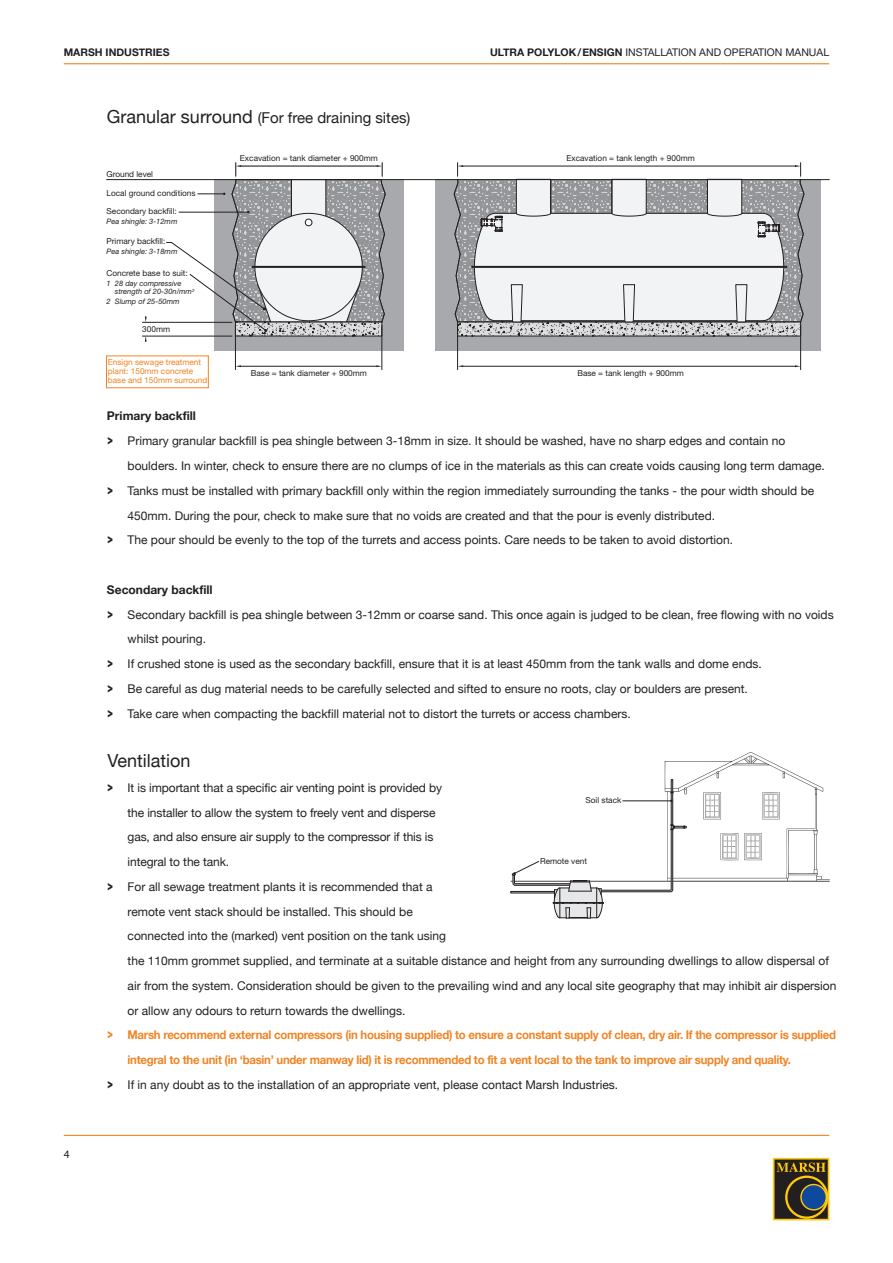
<style>
.page{position:relative;width:893px;height:1263px;background:#fff}
.page>*{position:absolute;margin:0;border:0;box-sizing:border-box;transform-origin:0 0}
.t1{font:18px "Helvetica Neue";color:#231f20}
.t2{font:15px "Helvetica Neue";color:#231f20}
.t3{font:12px "Helvetica Neue";color:#231f20}
.t4{font:700 12px "Helvetica Neue";letter-spacing:-.025em;color:#f18424;scale:.95 1}
.t5{font:700 12px "Helvetica Neue";color:#231f20}
.t6{font:11.25px "Myriad Pro";color:#231f20}
.t7{font:10.5px "Helvetica Neue";color:#231f20}
.t8{font:700 10.5px "Helvetica Neue";color:#231f20}
.t9{font:8.25px "Helvetica Neue";color:#231f20}
.t10{font:8.25px/9px "Helvetica Neue";color:#f18424}
.t11{font:italic 7.5px/8.2px "Helvetica Neue";color:#231f20}
.s1{font-weight:700}
.s2{font-size:18px}
.s3{font-family:"Arial";font-weight:900}
</style>
<div class="page">
<hr style="left:64px;top:63px;width:765px;height:1px;background:#f18424">
<hr style="left:64px;top:1135px;width:765px;height:1px;background:#f18424">
<svg style="left:773px;top:1158px;width:56px;height:62px;background:#595029"></svg>
<div style="left:214px;top:180px;width:190px;height:171px;background:#a8a9ad"></div>
<div style="left:436px;top:180px;width:385px;height:171px;background:#a8a9ad"></div>
<hr style="left:107px;top:179px;width:722px;height:1px;background:#231f20">
<hr style="left:382px;top:325px;width:1px;height:45px;background:#231f20">
<hr style="left:235px;top:325px;width:1px;height:45px;background:#231f20">
<hr style="left:241px;top:366px;width:135px;height:1px;background:#231f20">
<hr style="left:457px;top:325px;width:1px;height:45px;background:#231f20">
<hr style="left:800px;top:325px;width:1px;height:45px;background:#231f20">
<hr style="left:463px;top:366px;width:332px;height:1px;background:#231f20">
<svg style="left:457px;top:163px;width:344px;height:174px;background:#d0d1d2"></svg>
<hr style="left:142px;top:322px;width:90px;height:1px;background:#231f20">
<hr style="left:142px;top:336px;width:90px;height:1px;background:#231f20">
<svg style="left:166px;top:163px;width:219px;height:174px"></svg>
<div style="left:510px;top:891px;width:45px;height:2px;border:1px solid #231f20"></div>
<svg style="left:511px;top:752px;width:318px;height:167px"></svg>
<p class="t8" style="left:64px;top:46px;width:107px">MARSH INDUSTRIES</p>
<p class="t7" style="left:490px;top:46px;width:341px"><span class="s1">ULTRA POLYLOK/ENSIGN</span> INSTALLATION AND OPERATION MANUAL</p>
<p class="t2" style="left:107px;top:109px;width:305px"><span class="s2">Granular surround</span> (For free draining sites)</p>
<p class="t9" style="left:107px;top:168px;width:48px">Ground level</p>
<p class="t9" style="left:107px;top:205px;width:72px">Secondary backfill:</p>
<p class="t11" style="left:107px;top:218px;width:72px">Pea shingle: 3-12mm</p>
<p class="t9" style="left:107px;top:235px;width:60px">Primary backfill:</p>
<p class="t11" style="left:107px;top:248px;width:72px">Pea shingle: 3-18mm</p>
<p class="t9" style="left:107px;top:267px;width:83px">Concrete base to suit:</p>
<p class="t11" style="left:115px;top:280px;width:81px;text-indent:-8px">1 28 day compressive strength of 20-30n/mm<sup>2</sup></p>
<p class="t11" style="left:107px;top:298px;width:74px">2 Slump of 25-50mm</p>
<p class="t9" style="left:142px;top:323px;width:29px">300mm</p>
<p class="t9" style="left:107px;top:188px;width:91px">Local ground conditions</p>
<p class="t10" style="left:108px;top:358px;width:101px">Ensign sewage treatment plant: 150mm concrete base and 150mm surround</p>
<p class="t9" style="left:240px;top:152px;width:139px">Excavation = tank diameter + 900mm</p>
<p class="t9" style="left:566px;top:152px;width:130px">Excavation = tank length + 900mm</p>
<p class="t9" style="left:251px;top:367px;width:118px">Base = tank diameter + 900mm</p>
<p class="t9" style="left:577px;top:367px;width:108px">Base = tank length + 900mm</p>
<p class="t6" style="left:64px;top:1149px;width:7px">4</p>
<p class="t5" style="left:107px;top:409px;width:91px">Primary backfill</p>
<p class="t3" style="left:107px;top:434px;width:680px"><span class="s3">&gt;</span> Primary granular backfill is pea shingle between 3-18mm in size. It should be washed, have no sharp edges and contain no</p>
<p class="t3" style="left:128px;top:459px;width:699px">boulders. In winter, check to ensure there are no clumps of ice in the materials as this can create voids causing long term damage.</p>
<p class="t3" style="left:107px;top:483px;width:708px"><span class="s3">&gt;</span> Tanks must be installed with primary backfill only within the region immediately surrounding the tanks - the pour width should be</p>
<p class="t3" style="left:128px;top:508px;width:589px">450mm. During the pour, check to make sure that no voids are created and that the pour is evenly distributed.</p>
<p class="t3" style="left:107px;top:533px;width:627px"><span class="s3">&gt;</span> The pour should be evenly to the top of the turrets and access points. Care needs to be taken to avoid distortion.</p>
<p class="t5" style="left:107px;top:582px;width:107px">Secondary backfill</p>
<p class="t3" style="left:107px;top:607px;width:728px"><span class="s3">&gt;</span> Secondary backfill is pea shingle between 3-12mm or coarse sand. This once again is judged to be clean, free flowing with no voids</p>
<p class="t3" style="left:128px;top:632px;width:80px">whilst pouring.</p>
<p class="t3" style="left:107px;top:657px;width:656px"><span class="s3">&gt;</span> If crushed stone is used as the secondary backfill, ensure that it is at least 450mm from the tank walls and dome ends.</p>
<p class="t3" style="left:107px;top:681px;width:642px"><span class="s3">&gt;</span> Be careful as dug material needs to be carefully selected and sifted to ensure no roots, clay or boulders are present.</p>
<p class="t3" style="left:107px;top:706px;width:525px"><span class="s3">&gt;</span> Take care when compacting the backfill material not to distort the turrets or access chambers.</p>
<h1 class="t1" style="left:107px;top:750px;width:85px">Ventilation</h1>
<p class="t3" style="left:107px;top:780px;width:336px"><span class="s3">&gt;</span> It is important that a specific air venting point is provided by</p>
<p class="t3" style="left:128px;top:805px;width:310px">the installer to allow the system to freely vent and disperse</p>
<p class="t3" style="left:128px;top:830px;width:307px">gas, and also ensure air supply to the compressor if this is</p>
<p class="t3" style="left:128px;top:855px;width:103px">integral to the tank.</p>
<p class="t3" style="left:107px;top:879px;width:327px"><span class="s3">&gt;</span> For all sewage treatment plants it is recommended that a</p>
<p class="t3" style="left:128px;top:904px;width:287px">remote vent stack should be installed. This should be</p>
<p class="t3" style="left:128px;top:929px;width:320px">connected into the (marked) vent position on the tank using</p>
<p class="t3" style="left:128px;top:954px;width:703px">the 110mm grommet supplied, and terminate at a suitable distance and height from any surrounding dwellings to allow dispersal of</p>
<p class="t3" style="left:128px;top:978px;width:710px">air from the system. Consideration should be given to the prevailing wind and any local site geography that may inhibit air dispersion</p>
<p class="t3" style="left:128px;top:1003px;width:279px">or allow any odours to return towards the dwellings.</p>
<p class="t4" style="left:107px;top:1027px;width:768px"><span class="s3">&gt;</span> Marsh recommend external compressors (in housing supplied) to ensure a constant supply of clean, dry air. If the compressor is supplied</p>
<p class="t4" style="left:128px;top:1052px;width:700px">integral to the unit (in ‘basin’ under manway lid) it is recommended to fit a vent local to the tank to improve air supply and quality.</p>
<p class="t3" style="left:107px;top:1077px;width:512px"><span class="s3">&gt;</span> If in any doubt as to the installation of an appropriate vent, please contact Marsh Industries.</p>
<p class="t9" style="left:586px;top:794px;width:37px">Soil stack</p>
<p class="t9" style="left:540px;top:855px;width:48px">Remote vent</p>
</div>
